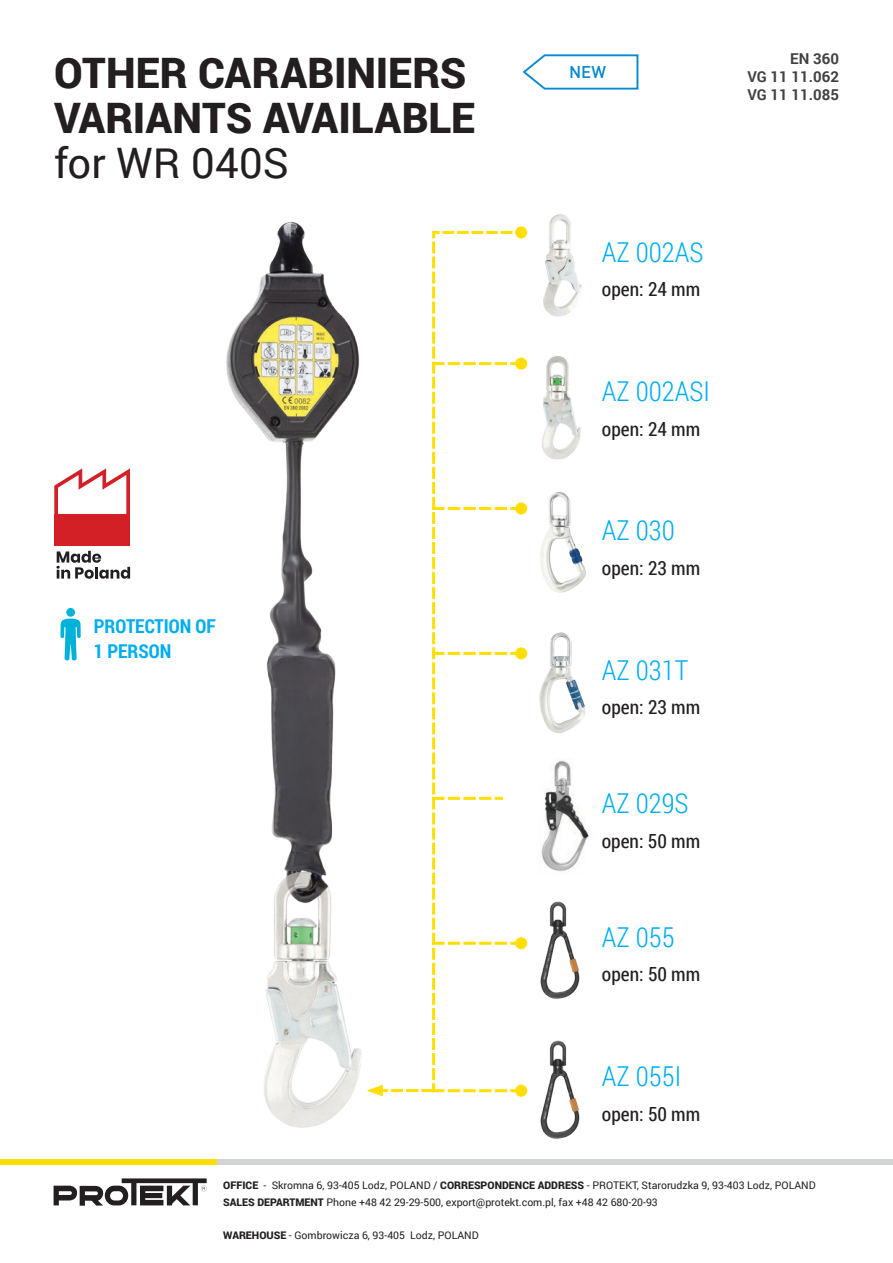
<style>
.page{position:relative;width:893px;height:1263px;background:#fff}
.page>*{position:absolute;margin:0;border:0;box-sizing:border-box;transform-origin:0 0}
.t1{font:900 42px/45px "Roboto";color:#231f20}
.t2{font:300 27.45px "Roboto Condensed";color:#00aeef}
.t3{font:19.5px "Roboto Condensed";color:#231f20}
.t4{font:700 19.2px "Roboto Condensed";color:#00aeef}
.t5{font:500 16.8px "DIN Pro";color:#0089d0}
.t6{font:700 15px "Roboto";color:#414142}
.t7{font:10.5px/16.5px "Roboto";color:#231f20}
.s1{font-weight:400}
.s2{font-weight:900}
</style>
<div class="page">
<img style="left:523px;top:214px;width:60px;height:103px">
<img style="left:524px;top:356px;width:57px;height:104px">
<img style="left:524px;top:492px;width:62px;height:101px">
<img style="left:524px;top:632px;width:62px;height:101px">
<img style="left:524px;top:901px;width:56px;height:98px">
<img style="left:518px;top:1040px;width:62px;height:99px">
<div style="left:202px;top:1159px;width:691px;height:6px;background:#d1d3d4"></div>
<div style="left:0;top:1159px;width:216px;height:6px;background:#ffde00"></div>
<svg style="left:54px;top:1178px;width:153px;height:28px"></svg>
<div style="left:515px;top:502px;width:12px;height:12px;background:#ffde00;border-radius:50%"></div>
<svg style="left:432px;top:230px;width:92px;height:856px"></svg>
<div style="left:515px;top:226px;width:12px;height:12px;background:#ffde00;border-radius:50%"></div>
<div style="left:515px;top:358px;width:12px;height:12px;background:#ffde00;border-radius:50%"></div>
<div style="left:515px;top:647px;width:12px;height:12px;background:#ffde00;border-radius:50%"></div>
<svg style="left:432px;top:240px;width:89px;height:838px"></svg>
<div style="left:515px;top:937px;width:12px;height:12px;background:#ffde00;border-radius:50%"></div>
<svg style="left:56px;top:551px;width:74px;height:28px"></svg>
<svg style="left:54px;top:468px;width:76px;height:46px"></svg>
<div style="left:54px;top:514px;width:76px;height:32px;background:#d31f26"></div>
<img style="left:226px;top:221px;width:157px;height:907px">
<svg style="left:367px;top:1085px;width:152px;height:11px"></svg>
<div style="left:515px;top:1085px;width:12px;height:12px;background:#ffde00;border-radius:50%"></div>
<svg style="left:522px;top:54px;width:117px;height:36px"></svg>
<div style="left:66px;top:608px;width:9px;height:9px;background:#00b1da;border-radius:50%"></div>
<svg style="left:60px;top:618px;width:21px;height:42px"></svg>
<img style="left:503px;top:758px;width:87px;height:116px">
<p class="t1" style="left:54px;top:49px;width:414px">OTHER CARABINIERS</p>
<p class="t1" style="left:54px;top:94px;width:423px">VARIANTS AVAILABLE <span class="s1">for WR 040S</span></p>
<p class="t4" style="left:94px;top:612px;width:124px">PROTECTION OF</p>
<p class="t4" style="left:94px;top:638px;width:79px">1 PERSON</p>
<p class="t5" style="left:569px;top:60px;width:39px">NEW</p>
<p class="t6" style="left:790px;top:48px;width:50px">EN 360</p>
<p class="t6" style="left:747px;top:66px;width:93px">VG 11 11.062</p>
<p class="t6" style="left:747px;top:84px;width:93px">VG 11 11.085</p>
<p class="t2" style="left:602px;top:233px;width:103px">AZ 002AS</p>
<p class="t3" style="left:602px;top:276px;width:100px">open: 24 mm</p>
<p class="t2" style="left:602px;top:372px;width:110px">AZ 002ASI</p>
<p class="t3" style="left:602px;top:415px;width:100px">open: 24 mm</p>
<p class="t2" style="left:602px;top:512px;width:74px">AZ 030</p>
<p class="t3" style="left:602px;top:554px;width:100px">open: 23 mm</p>
<p class="t2" style="left:602px;top:651px;width:88px">AZ 031T</p>
<p class="t3" style="left:602px;top:693px;width:100px">open: 23 mm</p>
<p class="t2" style="left:602px;top:784px;width:88px">AZ 029S</p>
<p class="t3" style="left:602px;top:827px;width:100px">open: 50 mm</p>
<p class="t2" style="left:602px;top:918px;width:74px">AZ 055</p>
<p class="t3" style="left:602px;top:961px;width:100px">open: 50 mm</p>
<p class="t2" style="left:602px;top:1057px;width:81px">AZ 055I</p>
<p class="t3" style="left:602px;top:1100px;width:100px">open: 50 mm</p>
<p class="t7" style="left:223px;top:1177px;width:594px"><span class="s2">OFFICE</span> - Skromna 6, 93-405 Lodz, POLAND / <span class="s2">CORRESPONDENCE ADDRESS</span> - PROTEKT, Starorudzka 9, 93-403 Lodz, POLAND<br><span class="s2">SALES DEPARTMENT</span> Phone +48 42 29-29-500, export@protekt.com.pl, fax +48 42 680-20-93</p>
<p class="t7" style="left:223px;top:1226px;width:257px"><span class="s2">WAREHOUSE</span> - Gombrowicza 6, 93-405 Lodz, POLAND</p>
</div>
